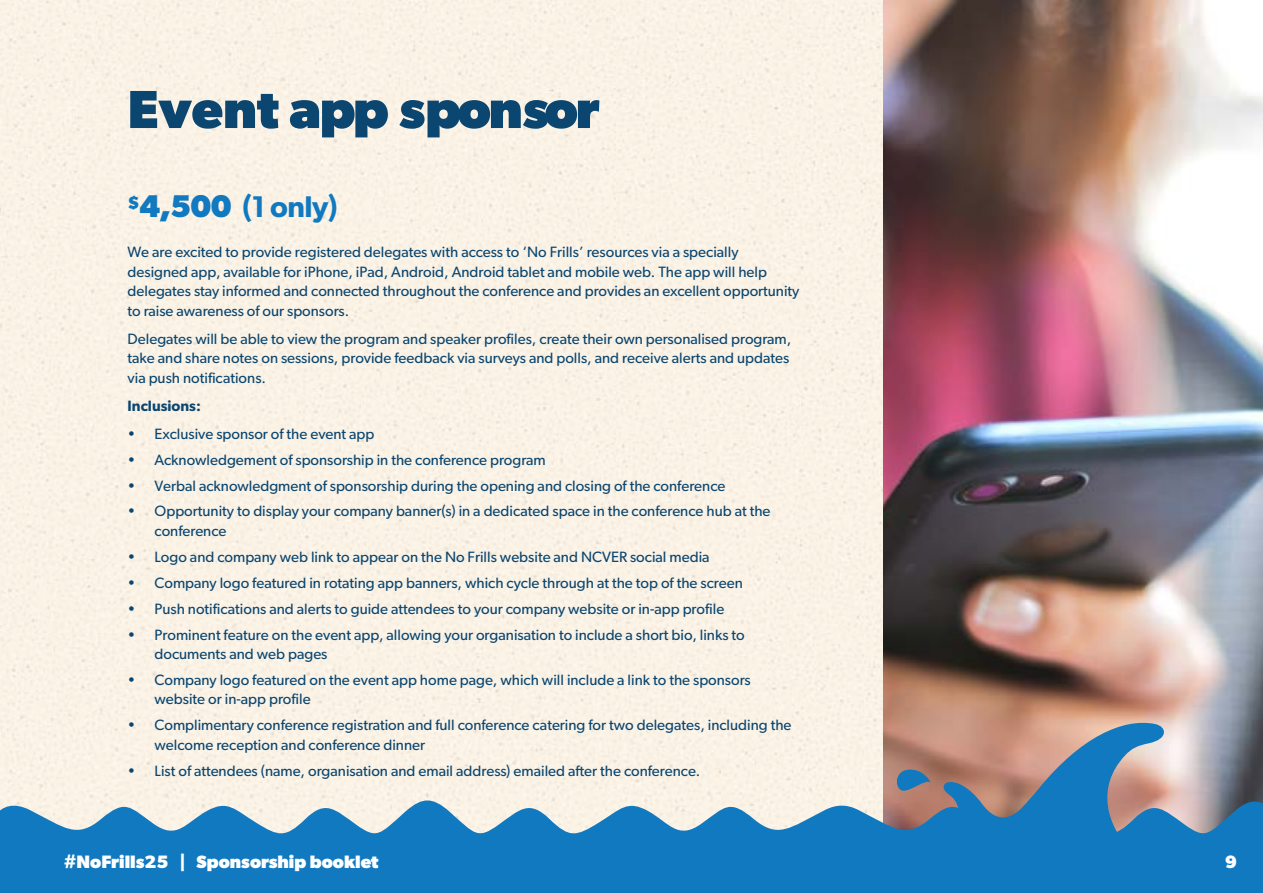
<style>
.page{position:relative;width:1263px;height:893px;background:#fff}
.page>*{position:absolute;margin:0;border:0;box-sizing:border-box;transform-origin:0 0}
.t1{font:700 53.7px "Gibson";letter-spacing:-.01em;color:#0a4670}
.t2{font:600 30px "Gibson";color:#1079bf}
.t3{font:700 18px "Gibson";color:#fff}
.t4{font:15px/19.5px "Gibson";color:#0a4670}
.t5{font:600 15px "Gibson";color:#0a4670}
.s1{font-weight:700;font-size:31.5px}
</style>
<div class="page">
<img style="left:883px;top:0;width:380px;height:789px">
<svg style="left:0;top:789px;width:1263px;height:104px;background:#4e97c7"></svg>
<svg style="left:808px;top:717px;width:361px;height:167px;background:#6c90ad"></svg>
<h1 class="t1" style="left:128px;top:78px;width:473px">Event app sponsor</h1>
<h2 class="t2" style="left:128px;top:188px;width:212px"><sup>$</sup><span class="s1">4,500</span> (1 only)</h2>
<p class="t4" style="left:128px;top:242px;width:673px">We are excited to provide registered delegates with access to ‘No Frills’ resources via a specially designed app, available for iPhone, iPad, Android, Android tablet and mobile web. The app will help delegates stay informed and connected throughout the conference and provides an excellent opportunity to raise awareness of our sponsors.</p>
<p class="t4" style="left:128px;top:329px;width:665px">Delegates will be able to view the program and speaker profiles, create their own personalised program, take and share notes on sessions, provide feedback via surveys and polls, and receive alerts and updates via push notifications.</p>
<p class="t5" style="left:128px;top:397px;width:75px">Inclusions:</p>
<p class="t4" style="left:128px;top:424px;width:248px">• Exclusive sponsor of the event app</p>
<p class="t4" style="left:128px;top:450px;width:420px">• Acknowledgement of sponsorship in the conference program</p>
<p class="t4" style="left:128px;top:475px;width:599px">• Verbal acknowledgment of sponsorship during the opening and closing of the conference</p>
<p class="t4" style="left:155px;top:501px;width:617px;text-indent:-27px">• Opportunity to display your company banner(s) in a dedicated space in the conference hub at the conference</p>
<p class="t4" style="left:128px;top:547px;width:583px">• Logo and company web link to appear on the No Frills website and NCVER social media</p>
<p class="t4" style="left:128px;top:573px;width:617px">• Company logo featured in rotating app banners, which cycle through at the top of the screen</p>
<p class="t4" style="left:128px;top:598px;width:598px">• Push notifications and alerts to guide attendees to your company website or in-app profile</p>
<p class="t4" style="left:155px;top:624px;width:592px;text-indent:-27px">• Prominent feature on the event app, allowing your organisation to include a short bio, links to documents and web pages</p>
<p class="t4" style="left:155px;top:670px;width:598px;text-indent:-27px">• Company logo featured on the event app home page, which will include a link to the sponsors website or in-app profile</p>
<p class="t4" style="left:155px;top:715px;width:638px;text-indent:-27px">• Complimentary conference registration and full conference catering for two delegates, including the welcome reception and conference dinner</p>
<p class="t4" style="left:128px;top:760px;width:574px">• List of attendees (name, organisation and email address) emailed after the conference.</p>
<p class="t3" style="left:64px;top:851px;width:316px">#NoFrills25 | Sponsorship booklet</p>
<p class="t3" style="left:1225px;top:851px;width:13px">9</p>
</div>
